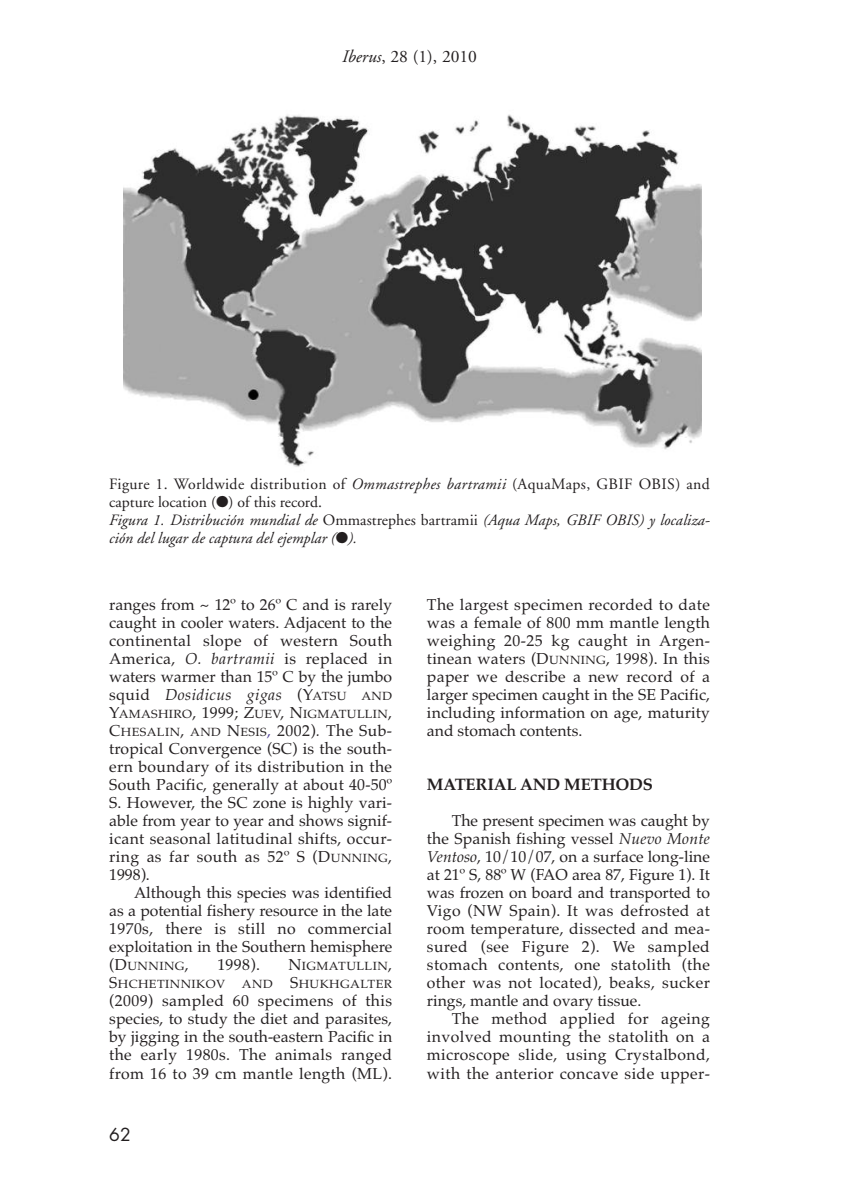
<style>
.page{position:relative;width:844px;height:1191px;background:#fff}
.page>*{position:absolute;margin:0;border:0;box-sizing:border-box;transform-origin:0 0}
.t1{font:17.5px "Adobe Garamond";color:#231f20}
.t2{font:17.5px "Futura";color:#231f20}
.t3{font:700 16.62px "Palatino";letter-spacing:-.01em;color:#231f20}
.t4{font:15.75px/18px "Palatino";letter-spacing:.02em;color:#231f20;text-align:justify}
.t5{font:italic 15.75px/17.8px "Adobe Garamond";letter-spacing:.005em;color:#231f20}
.t6{font:11.9px "Palatino";letter-spacing:.03em;color:#231f20;scale:1.07 1}
.s1{font-style:italic}
.s2{font-style:normal}
.s3{font-size:11.9px}
.s4{font-size:15.75px}
.s5{color:#4d3c98}
</style>
<div class="page">
<img style="left:123px;top:114px;width:578px;height:353px">
<p class="t1" style="left:342px;top:50px;width:136px"><span class="s1">Iberus</span>, 28 (1), 2010</p>
<p class="t5" style="left:109px;top:477px;width:602px"><span class="s2">Figure 1. Worldwide distribution of</span> Ommastrephes bartramii <span class="s2">(AquaMaps, GBIF OBIS) and capture location (</span>●<span class="s2">) of this record.<br></span>Figura 1. Distribución mundial de <span class="s2">Ommastrephes bartramii</span> (Aqua Maps, GBIF OBIS) y localiza&shy;ción del lugar de captura del ejemplar (●).</p>
<p class="t4" style="left:109px;top:595px;width:284px">ranges from ~ 12º to 26º C and is rarely caught in cooler waters. Adjacent to the continental slope of western South America, <span class="s1">O. bartramii</span> is replaced in waters warmer than 15º C by the jumbo squid <span class="s1">Dosidicus gigas</span> (Y<span class="s3">ATSU AND</span></p>
<p class="t6" style="left:109px;top:707px;width:266px"><span class="s4">Y</span>AMASHIRO<span class="s4">, 1999; Z</span>UEV<span class="s4">, N</span>IGMATULLIN<span class="s4">,</span></p>
<p class="t4" style="left:109px;top:721px;width:284px">C<span class="s3">HESALIN</span>, <span class="s3">AND</span> N<span class="s3">ESIS</span><span class="s5">,</span> 2002)<span class="s1">.</span> The Sub&shy;tropical Convergence (SC) is the south&shy;ern boundary of its distribution in the South Pacific, generally at about 40-50º S. However, the SC zone is highly vari&shy;able from year to year and shows signif&shy;icant seasonal latitudinal shifts, occur&shy;ring as far south as 52º S (D<span class="s3">UNNING</span>, 1998).</p>
<p class="t4" style="left:109px;top:883px;width:284px;text-indent:25px">Although this species was identified as a potential fishery resource in the late 1970s, there is still no commercial exploitation in the Southern hemisphere</p>
<p class="t6" style="left:109px;top:959px;width:76px"><span class="s4">(D</span>UNNING<span class="s4">,</span></p>
<p class="t4" style="left:217px;top:956px;width:44px">1998).</p>
<p class="t6" style="left:288px;top:959px;width:98px"><span class="s4">N</span>IGMATULLIN<span class="s4">,</span></p>
<p class="t6" style="left:109px;top:977px;width:110px"><span class="s4">S</span>HCHETINNIKOV</p>
<p class="t6" style="left:242px;top:977px;width:142px">AND <span class="s4">S</span>HUKHGALTER</p>
<p class="t4" style="left:109px;top:992px;width:284px">(2009) sampled 60 specimens of this species, to study the diet and parasites, by jigging in the south-eastern Pacific in the early 1980s. The animals ranged from 16 to 39 cm mantle length (ML).</p>
<p class="t2" style="left:109px;top:1126px;width:23px">62</p>
<p class="t4" style="left:427px;top:595px;width:284px">The largest specimen recorded to date was a female of 800 mm mantle length weighing 20-25 kg caught in Argen&shy;tinean waters (D<span class="s3">UNNING</span>, 1998). In this paper we describe a new record of a larger specimen caught in the SE Pacific, including information on age, maturity and stomach contents.</p>
<p class="t3" style="left:427px;top:774px;width:227px">MATERIAL AND METHODS</p>
<p class="t4" style="left:427px;top:811px;width:284px;text-indent:25px">The present specimen was caught by the Spanish fishing vessel <span class="s1">Nuevo Monte Ventoso</span>, 10/10/07, on a surface long-line at 21º S, 88º W (FAO area 87, Figure 1). It was frozen on board and transported to Vigo (NW Spain). It was defrosted at room temperature, dissected and mea&shy;sured (see Figure 2). We sampled stomach contents, one statolith (the other was not located), beaks, sucker rings, mantle and ovary tissue.</p>
<p class="t4" style="left:427px;top:1010px;width:284px;text-indent:25px">The method applied for ageing involved mounting the statolith on a microscope slide, using Crystalbond, with the anterior concave side upper-</p>
</div>
